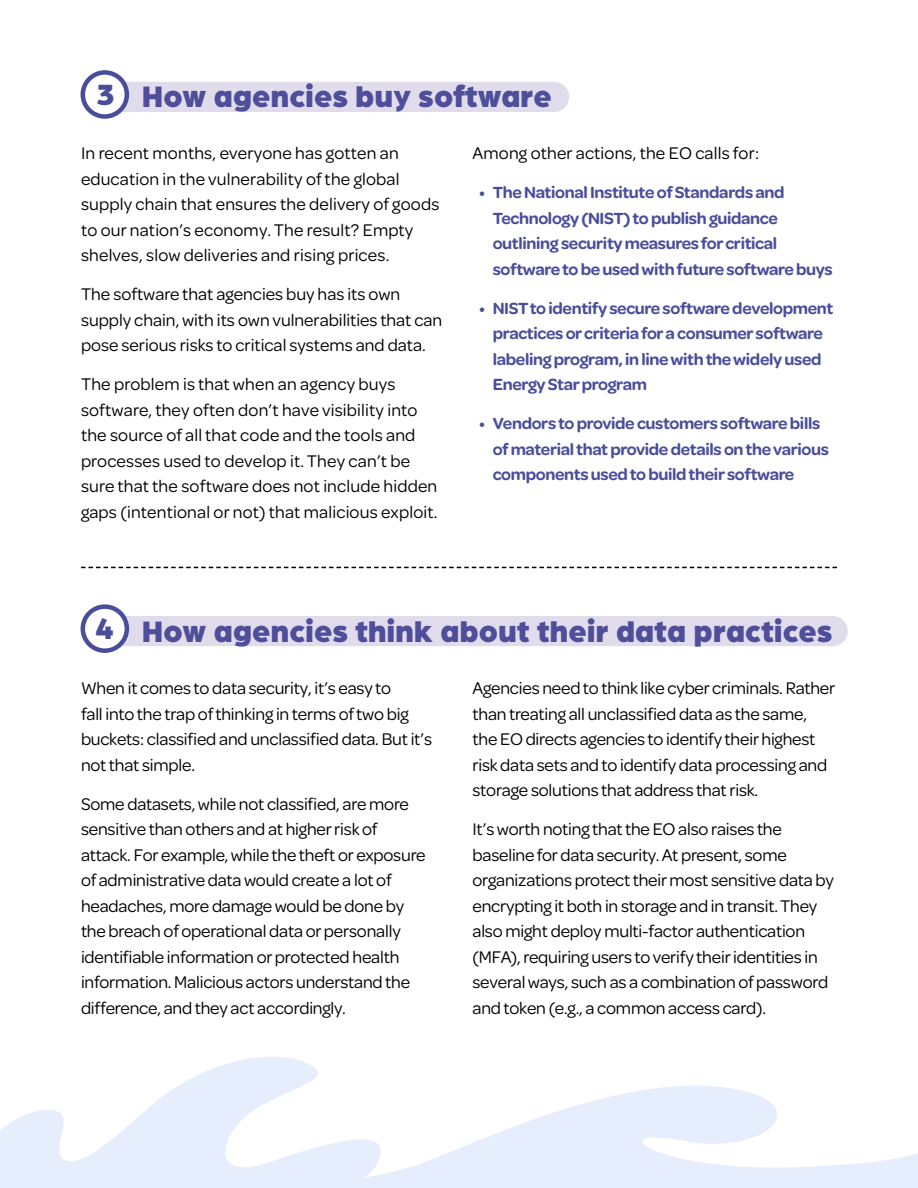
<style>
.page{position:relative;width:918px;height:1188px;background:#fff}
.page>*{position:absolute;margin:0;border:0;box-sizing:border-box;transform-origin:0 0}
.t1{font:900 31.5px "Arboria";letter-spacing:.01em;color:#494e9a}
.t2{font:900 31.2px "Arboria";color:#494e9a}
.t3{font:18px/25.5px "Omnes";letter-spacing:-.01em;color:#000}
.t4{font:18px/25.5px "Omnes";letter-spacing:.01em;color:#000}
.t5{font:600 17.25px/25.5px "Omnes";letter-spacing:-.02em;color:#494e9a}
</style>
<div class="page">
<svg style="left:81px;top:567px;width:756px;height:1px"></svg>
<div style="left:105px;top:82px;width:464px;height:30px;background:#e1dceb;border-radius:15px"></div>
<div style="left:105px;top:616px;width:743px;height:30px;background:#e1dceb;border-radius:15px"></div>
<div style="left:83px;top:72px;width:44px;height:45px;background:#fff;border-radius:50%"></div>
<div style="left:81px;top:70px;width:48px;height:49px;border:4px solid #494e9a;border-radius:50%"></div>
<div style="left:83px;top:607px;width:44px;height:44px;background:#fff;border-radius:50%"></div>
<div style="left:81px;top:604px;width:48px;height:49px;border:4px solid #494e9a;border-radius:50%"></div>
<svg style="left:0;top:1057px;width:318px;height:131px;fill:#e6edfc"></svg>
<svg style="left:288px;top:1077px;width:630px;height:111px"></svg>
<h1 class="t1" style="left:142px;top:74px;width:412px">How agencies buy software</h1>
<p class="t4" style="left:81px;top:140px;width:360px">In recent months, everyone has gotten an education in the vulnerability of the global supply chain that ensures the delivery of goods to our nation’s economy. The result? Empty shelves, slow deliveries and rising prices.</p>
<p class="t3" style="left:81px;top:281px;width:363px">The software that agencies buy has its own supply chain, with its own vulnerabilities that can pose serious risks to critical systems and data.</p>
<p class="t4" style="left:81px;top:371px;width:358px">The problem is that when an agency buys software, they often don’t have visibility into the source of all that code and the tools and processes used to develop it. They can’t be sure that the software does not include hidden gaps (intentional or not) that malicious exploit.</p>
<h2 class="t2" style="left:96px;top:72px;width:20px">3</h2>
<p class="t4" style="left:472px;top:140px;width:288px">Among other actions, the EO calls for:</p>
<p class="t5" style="left:493px;top:179px;width:342px;text-indent:-14px">• The National Institute of Standards and Technology (NIST) to publish guidance outlining security measures for critical software to be used with future software buys</p>
<p class="t5" style="left:493px;top:294px;width:342px;text-indent:-14px">• NIST to identify secure software development practices or criteria for a consumer software labeling program, in line with the widely used Energy Star program</p>
<p class="t5" style="left:493px;top:410px;width:338px;text-indent:-14px">• Vendors to provide customers software bills of material that provide details on the various components used to build their software</p>
<h1 class="t1" style="left:142px;top:608px;width:692px">How agencies think about their data practices</h1>
<p class="t3" style="left:81px;top:674px;width:353px">When it comes to data security, it’s easy to<br>fall into the trap of thinking in terms of two big buckets: classified and unclassified data. But it’s not that simple.</p>
<p class="t3" style="left:81px;top:790px;width:346px">Some datasets, while not classified, are more sensitive than others and at higher risk of attack. For example, while the theft or exposure of administrative data would create a lot of headaches, more damage would be done by the breach of operational data or personally identifiable information or protected health information. Malicious actors understand the difference, and they act accordingly.</p>
<h2 class="t2" style="left:95px;top:606px;width:22px">4</h2>
<p class="t3" style="left:472px;top:674px;width:364px">Agencies need to think like cyber criminals. Rather than treating all unclassified data as the same, the EO directs agencies to identify their highest risk data sets and to identify data processing and storage solutions that address that risk.</p>
<p class="t3" style="left:472px;top:815px;width:363px">It’s worth noting that the EO also raises the baseline for data security. At present, some organizations protect their most sensitive data by encrypting it both in storage and in transit. They also might deploy multi-factor authentication (MFA), requiring users to verify their identities in several ways, such as a combination of password and token (e.g., a common access card).</p>
</div>
